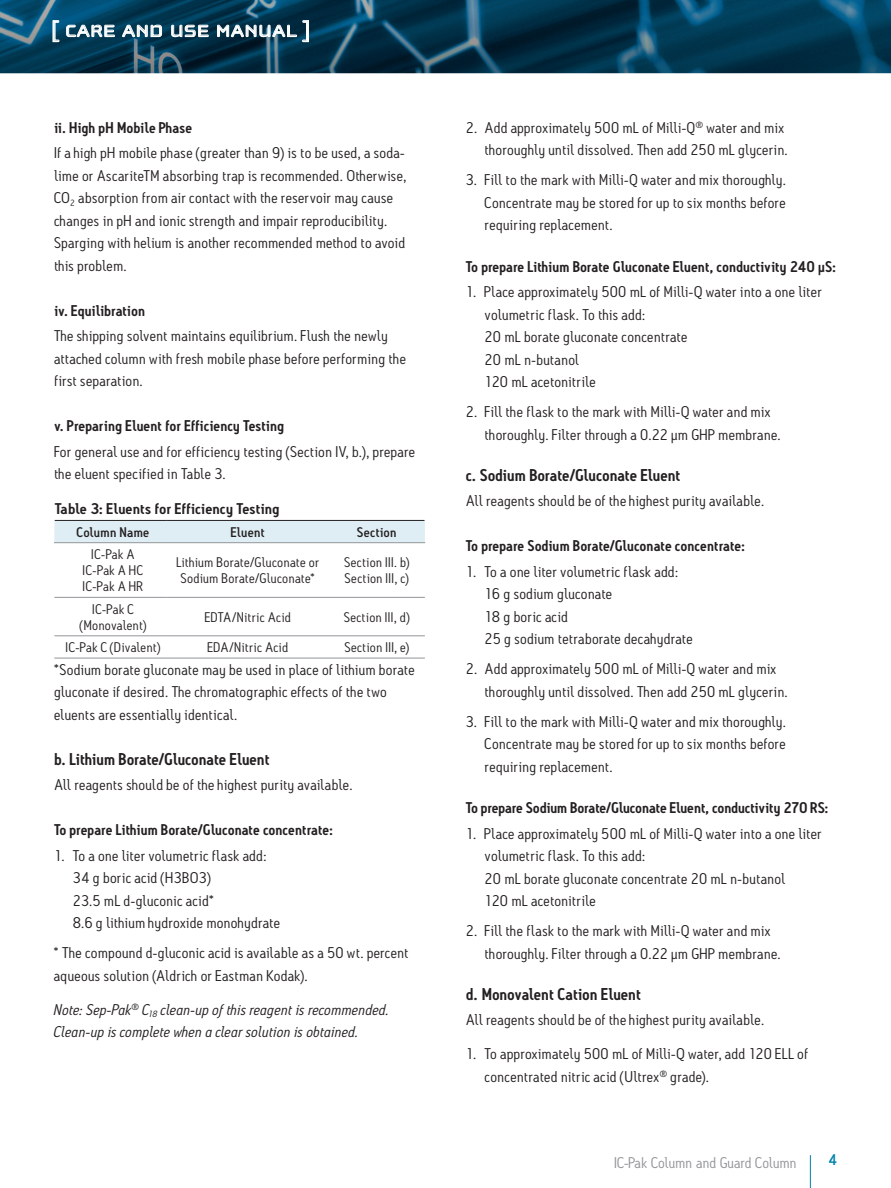
<style>
.page{position:relative;width:891px;height:1188px;background:#fff}
.page>*{position:absolute;margin:0;border:0;box-sizing:border-box;transform-origin:0 0}
.t1{font:24px "Cholla Unicase OT";letter-spacing:.01em;color:#fff;scale:1.1 1}
.t2{font:600 16.5px "Antitled OT";letter-spacing:.01em;color:#231f20}
.t3{font:15px/22.5px "Antitled OT";letter-spacing:.02em;color:#231f20;scale:1.05 1}
.t4{font:600 15px "Antitled OT";letter-spacing:.01em;color:#231f20}
.t5{font:italic 15px/22.5px "Antitled OT";letter-spacing:.015em;color:#231f20;scale:1.05 1}
.t6{font:600 15px "Antitled OT";letter-spacing:.01em;color:#231f20;scale:1.05 1}
.t7{font:15px "Antitled OT";letter-spacing:.01em;color:#939598;scale:1.05 1}
.t8{font:500 15px "Antitled OT";color:#0083ad;scale:1.05 1}
.t9{font:13.5px/16.2px "Antitled OT";letter-spacing:.025em;color:#231f20;text-align:center;scale:1.05 1}
.t10{font:500 13.5px "Antitled OT";letter-spacing:.025em;color:#231f20;scale:1.05 1}
</style>
<div class="page">
<div style="left:54px;top:520px;width:371px;height:22px;background:#dfeef5"></div>
<hr style="left:54px;top:542px;width:113px;height:1px;background:#939598">
<hr style="left:167px;top:542px;width:157px;height:1px;background:#939598">
<hr style="left:324px;top:542px;width:101px;height:1px;background:#939598">
<hr style="left:54px;top:597px;width:113px;height:1px;background:#939598">
<hr style="left:167px;top:597px;width:157px;height:1px;background:#939598">
<hr style="left:324px;top:597px;width:101px;height:1px;background:#939598">
<hr style="left:54px;top:635px;width:113px;height:1px;background:#939598">
<hr style="left:167px;top:635px;width:157px;height:1px;background:#939598">
<hr style="left:324px;top:635px;width:101px;height:1px;background:#939598">
<hr style="left:55px;top:520px;width:112px;height:1px;background:#231f20">
<hr style="left:167px;top:520px;width:157px;height:1px;background:#231f20">
<hr style="left:324px;top:520px;width:100px;height:1px;background:#231f20">
<hr style="left:54px;top:658px;width:113px;height:1px;background:#939598">
<hr style="left:167px;top:658px;width:157px;height:1px;background:#939598">
<hr style="left:324px;top:658px;width:101px;height:1px;background:#939598">
<hr style="left:810px;top:1155px;width:1px;height:33px;background:#0083ad">
<img style="left:0;top:0;width:891px;height:73px">
<svg style="left:53px;top:20px;width:6px;height:22px"></svg>
<svg style="left:67px;top:25px;width:48px;height:12px"></svg>
<svg style="left:122px;top:25px;width:40px;height:12px"></svg>
<svg style="left:172px;top:25px;width:36px;height:12px"></svg>
<svg style="left:217px;top:20px;width:92px;height:22px;background:#36596b"></svg>
<h1 class="t1" style="left:51px;top:16px;width:238px">[ CARE AND USE MANUAL ]</h1>
<p class="t4" style="left:54px;top:118px;width:139px">ii. High pH Mobile Phase</p>
<p class="t3" style="left:54px;top:142px;width:337px">If a high pH mobile phase (greater than 9) is to be used, a soda&shy;lime or AscariteTM absorbing trap is recommended. Otherwise, CO<sub>2</sub> absorption from air contact with the reservoir may cause changes in pH and ionic strength and impair reproducibility.<br>Sparging with helium is another recommended method to avoid this problem.</p>
<p class="t4" style="left:54px;top:301px;width:92px">iv. Equilibration</p>
<p class="t3" style="left:54px;top:325px;width:337px">The shipping solvent maintains equilibrium. Flush the newly attached column with fresh mobile phase before performing the first separation.</p>
<p class="t4" style="left:54px;top:417px;width:232px">v. Preparing Eluent for Efficiency Testing</p>
<p class="t3" style="left:54px;top:440px;width:345px">For general use and for efficiency testing (Section IV, b.), prepare the eluent specified in Table 3.</p>
<p class="t6" style="left:55px;top:500px;width:216px">Table 3: Eluents for Efficiency Testing</p>
<p class="t10" style="left:77px;top:524px;width:71px">Column Name</p>
<p class="t10" style="left:231px;top:524px;width:34px">Eluent</p>
<p class="t10" style="left:357px;top:524px;width:39px">Section</p>
<p class="t9" style="left:83px;top:546px;width:59px">IC-Pak A<br>IC-Pak A HC<br>IC-Pak A HR</p>
<p class="t9" style="left:176px;top:554px;width:137px">Lithium Borate/Gluconate or<br>Sodium Borate/Gluconate*</p>
<p class="t9" style="left:344px;top:554px;width:64px;text-align:left">Section III. b)<br>Section III, c)</p>
<p class="t9" style="left:79px;top:601px;width:65px">IC-Pak C (Monovalent)</p>
<p class="t9" style="left:205px;top:609px;width:83px">EDTA/Nitric Acid</p>
<p class="t9" style="left:344px;top:609px;width:64px">Section III, d)</p>
<p class="t9" style="left:66px;top:639px;width:92px">IC-Pak C (Divalent)</p>
<p class="t9" style="left:207px;top:639px;width:78px">EDA/Nitric Acid</p>
<p class="t9" style="left:344px;top:639px;width:63px">Section III, e)</p>
<p class="t3" style="left:54px;top:658px;width:345px">*Sodium borate gluconate may be used in place of lithium borate gluconate if desired. The chromatographic effects of the two eluents are essentially identical.</p>
<p class="t2" style="left:54px;top:749px;width:217px">b. Lithium Borate/Gluconate Eluent</p>
<p class="t3" style="left:54px;top:774px;width:286px">All reagents should be of the highest purity available.</p>
<p class="t4" style="left:54px;top:821px;width:281px">To prepare Lithium Borate/Gluconate concentrate:</p>
<p class="t3" style="left:73px;top:844px;width:199px;text-indent:-19px">1. To a one liter volumetric flask add:<br>34 g boric acid (H3BO3)<br>23.5 mL d-gluconic acid*<br>8.6 g lithium hydroxide monohydrate</p>
<p class="t3" style="left:54px;top:942px;width:339px">* The compound d-gluconic acid is available as a 50 wt. percent aqueous solution (Aldrich or Eastman Kodak).</p>
<p class="t5" style="left:54px;top:998px;width:321px">Note: Sep-Pak<sup>®</sup> C<sub>18</sub> clean-up of this reagent is recommended.<br>Clean-up is complete when a clear solution is obtained.</p>
<p class="t3" style="left:466px;top:116px;width:308px;text-align:right">2. Add approximately 500 mL of Milli-Q<sup>®</sup> water and mix thoroughly until dissolved. Then add 250 mL glycerin.</p>
<p class="t3" style="left:485px;top:169px;width:289px;text-align:justify;text-indent:-19px">3. Fill to the mark with Milli-Q water and mix thoroughly.<br>Concentrate may be stored for up to six months before requiring replacement.</p>
<p class="t4" style="left:466px;top:257px;width:372px">To prepare Lithium Borate Gluconate Eluent, conductivity 240 µS:</p>
<p class="t3" style="left:485px;top:280px;width:323px;text-indent:-19px">1. Place approximately 500 mL of Milli-Q water into a one liter volumetric flask. To this add:<br>20 mL borate gluconate concentrate<br>20 mL n-butanol<br>120 mL acetonitrile</p>
<p class="t3" style="left:485px;top:400px;width:283px;text-indent:-19px">2. Fill the flask to the mark with Milli-Q water and mix thoroughly. Filter through a 0.22 µm GHP membrane.</p>
<p class="t2" style="left:466px;top:465px;width:216px">c. Sodium Borate/Gluconate Eluent</p>
<p class="t3" style="left:466px;top:490px;width:286px">All reagents should be of the highest purity available.</p>
<p class="t4" style="left:466px;top:537px;width:281px">To prepare Sodium Borate/Gluconate concentrate:</p>
<p class="t3" style="left:485px;top:560px;width:200px;text-indent:-19px">1. To a one liter volumetric flask add:<br>16 g sodium gluconate<br>18 g boric acid<br>25 g sodium tetraborate decahydrate</p>
<p class="t3" style="left:485px;top:658px;width:290px;text-indent:-19px">2. Add approximately 500 mL of Milli-Q water and mix thoroughly until dissolved. Then add 250 mL glycerin.</p>
<p class="t3" style="left:485px;top:710px;width:289px;text-align:justify;text-indent:-19px">3. Fill to the mark with Milli-Q water and mix thoroughly.<br>Concentrate may be stored for up to six months before requiring replacement.</p>
<p class="t4" style="left:466px;top:799px;width:364px">To prepare Sodium Borate/Gluconate Eluent, conductivity 270 RS:</p>
<p class="t3" style="left:485px;top:822px;width:323px;text-indent:-19px">1. Place approximately 500 mL of Milli-Q water into a one liter volumetric flask. To this add:<br>20 mL borate gluconate concentrate 20 mL n-butanol<br>120 mL acetonitrile</p>
<p class="t3" style="left:485px;top:919px;width:283px;text-indent:-19px">2. Fill the flask to the mark with Milli-Q water and mix thoroughly. Filter through a 0.22 µm GHP membrane.</p>
<p class="t2" style="left:466px;top:984px;width:176px">d. Monovalent Cation Eluent</p>
<p class="t3" style="left:466px;top:1009px;width:286px">All reagents should be of the highest purity available.</p>
<p class="t3" style="left:485px;top:1042px;width:310px;text-indent:-19px">1. To approximately 500 mL of Milli-Q water, add 120 ELL of concentrated nitric acid (Ultrex<sup>®</sup> grade).</p>
<p class="t7" style="left:614px;top:1154px;width:175px">IC-Pak Column and Guard Column</p>
<p class="t8" style="left:829px;top:1151px;width:10px">4</p>
</div>
